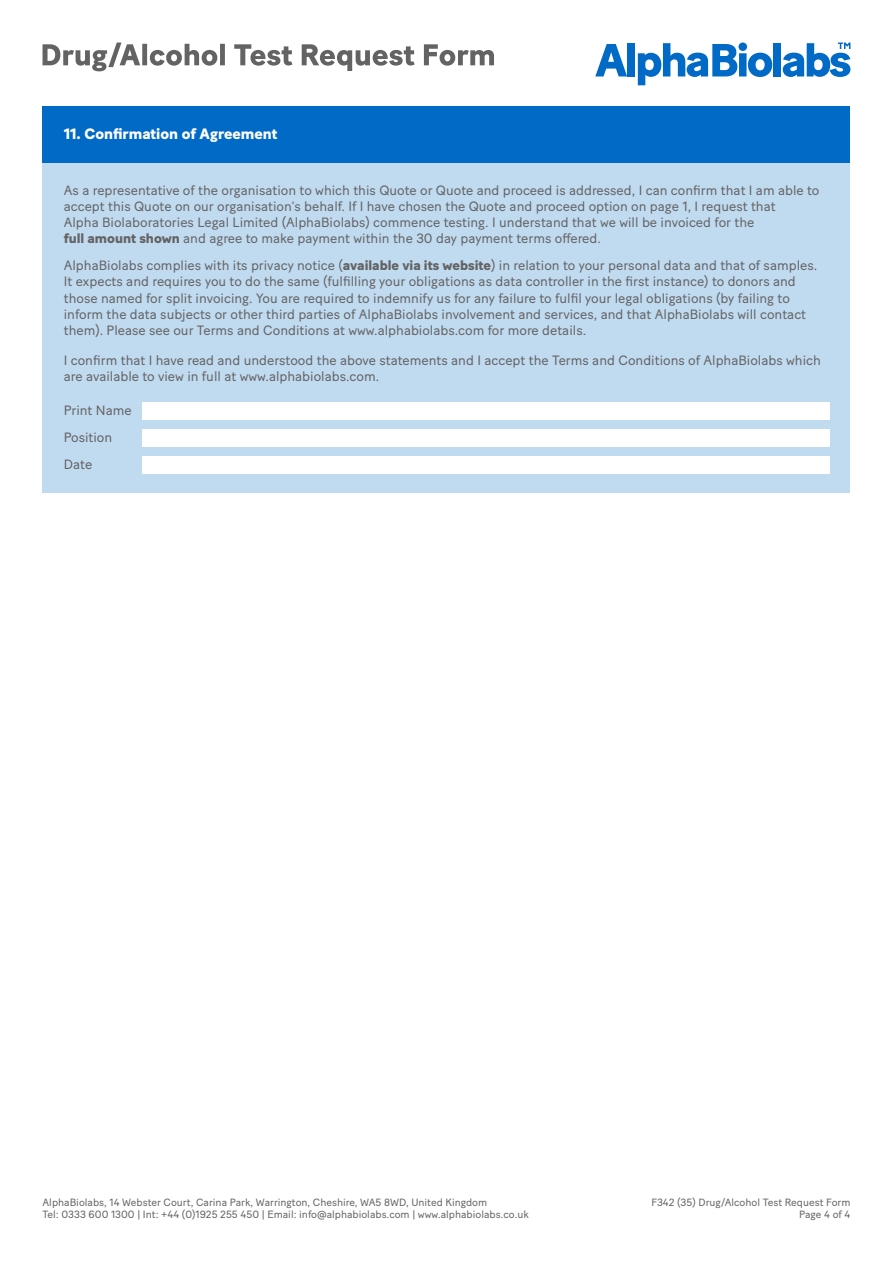
<style>
.page{position:relative;width:893px;height:1263px;background:#fff}
.page>*{position:absolute;margin:0;border:0;box-sizing:border-box;transform-origin:0 0}
.t1{font:800 15px "Baton Turbo";color:#fff}
.t2{font:13.5px/16.2px "Baton Turbo";color:#646363}
.t3{font:10.5px/12.6px "Baton Turbo";color:#646363}
.s1{font-weight:800}
</style>
<div class="page">
<div style="left:43px;top:163px;width:807px;height:330px;background:#c0daf0"></div>
<div style="left:43px;top:107px;width:807px;height:56px;background:#006ac6"></div>
<div style="left:142px;top:403px;width:687px;height:17px;background:#fff"></div>
<div style="left:142px;top:429px;width:687px;height:17px;background:#fff"></div>
<div style="left:142px;top:456px;width:687px;height:17px;background:#fff"></div>
<svg style="left:595px;top:44px;width:32px;height:32px"></svg>
<div style="left:627px;top:43px;width:8px;height:33px;background:#006ac6"></div>
<svg style="left:638px;top:43px;width:134px;height:42px"></svg>
<div style="left:774px;top:43px;width:7px;height:33px;background:#006ac6"></div>
<svg style="left:783px;top:43px;width:67px;height:34px"></svg>
<svg style="left:43px;top:43px;width:451px;height:28px"></svg>
<p class="t1" style="left:64px;top:122px;width:215px">11. Confirmation of Agreement</p>
<p class="t2" style="left:64px;top:180px;width:757px">As a representative of the organisation to which this Quote or Quote and proceed is addressed, I can confirm that I am able to accept this Quote on our organisation’s behalf. If I have chosen the Quote and proceed option on page 1, I request that<br>Alpha Biolaboratories Legal Limited (AlphaBiolabs) commence testing. I understand that we will be invoiced for the<br><span class="s1">full amount shown</span> and agree to make payment within the 30 day payment terms offered.</p>
<p class="t2" style="left:64px;top:256px;width:755px">AlphaBiolabs complies with its privacy notice (<span class="s1">available via its website</span>) in relation to your personal data and that of samples.<br>It expects and requires you to do the same (fulfilling your obligations as data controller in the first instance) to donors and those named for split invoicing. You are required to indemnify us for any failure to fulfil your legal obligations (by failing to inform the data subjects or other third parties of AlphaBiolabs involvement and services, and that AlphaBiolabs will contact them). Please see our Terms and Conditions at www.alphabiolabs.com for more details.</p>
<p class="t2" style="left:64px;top:351px;width:759px">I confirm that I have read and understood the above statements and I accept the Terms and Conditions of AlphaBiolabs which are available to view in full at www.alphabiolabs.com.</p>
<p class="t2" style="left:64px;top:395px;width:69px;line-height:27px">Print Name<br>Position<br>Date</p>
<p class="t3" style="left:43px;top:1195px;width:488px">AlphaBiolabs, 14 Webster Court, Carina Park, Warrington, Cheshire, WA5 8WD, United Kingdom<br>Tel: 0333 600 1300 | Int: +44 (0)1925 255 450 | Email: info@alphabiolabs.com | www.alphabiolabs.co.uk</p>
<p class="t3" style="left:651px;top:1195px;width:201px;text-align:right">F342 (35) Drug/Alcohol Test Request Form<br>Page 4 of 4</p>
</div>
